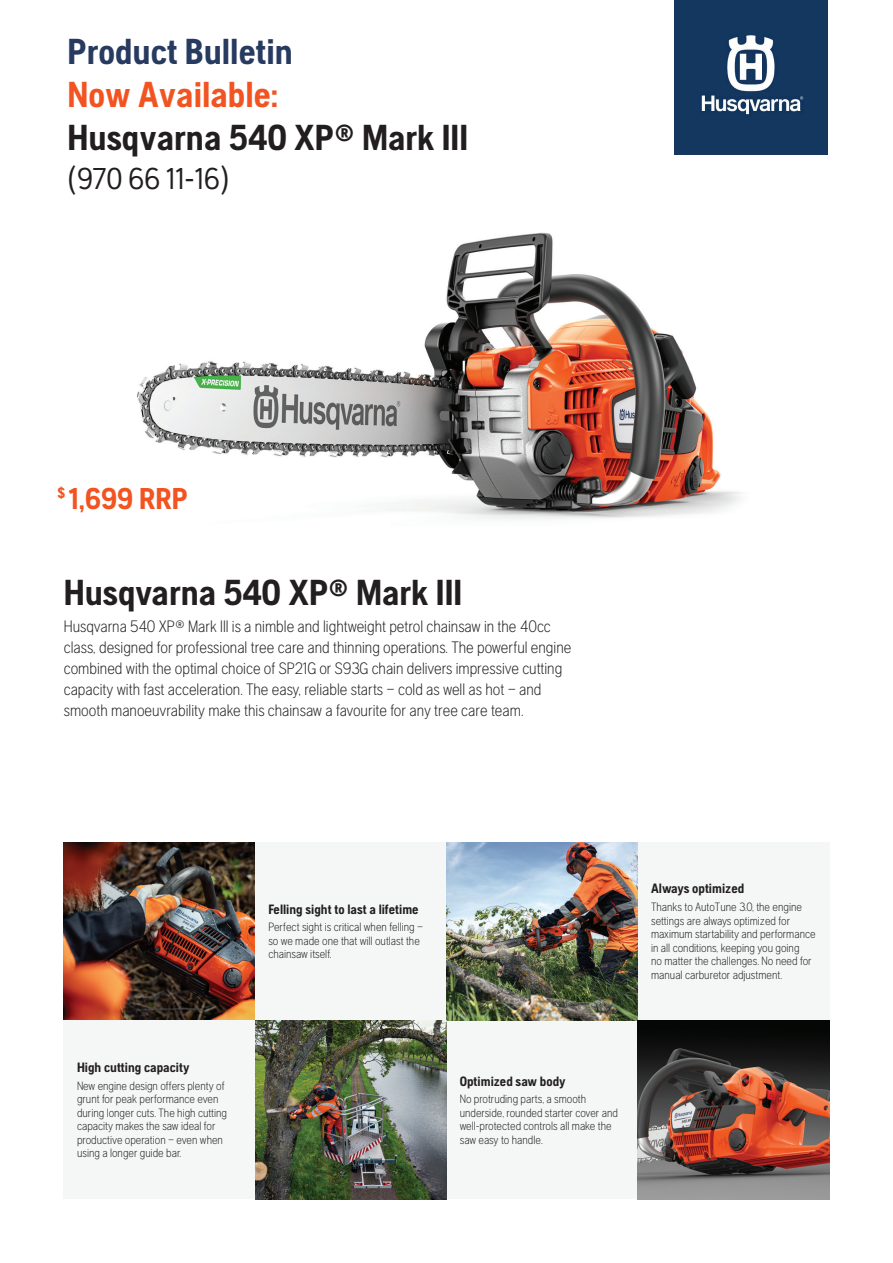
<style>
.page{position:relative;width:893px;height:1263px;background:#fff}
.page>*{position:absolute;margin:0;border:0;box-sizing:border-box;transform-origin:0 0}
.t1{font:700 36px "Husqvarna Gothic";color:#231f20}
.t2{font:700 36px "Husqvarna Gothic";color:#221e1f}
.t3{font:700 36px "Husqvarna Gothic";color:#273a60}
.t4{font:700 36px "Husqvarna Gothic";color:#f25421}
.t5{font:30px "Husqvarna Gothic";color:#221e1f}
.t6{font:700 30px "Husqvarna Gothic";color:#f25421}
.t7{font:300 16.5px/21px "Husqvarna Gothic";color:#231f20}
.t8{font:700 15px "Husqvarna Gothic";color:#f25421}
.t9{font:700 13.5px "Husqvarna Gothic";color:#231f20}
.t10{font:300 12px/13.5px "Husqvarna Gothic";color:#231f20}
</style>
<div class="page">
<img style="left:137px;top:232px;width:603px;height:287px">
<div style="left:446px;top:1020px;width:192px;height:179px;background:#f5f7f7"></div>
<img style="left:64px;top:842px;width:191px;height:178px">
<div style="left:255px;top:842px;width:191px;height:178px;background:#f5f7f7"></div>
<img style="left:446px;top:842px;width:192px;height:178px">
<div style="left:638px;top:842px;width:191px;height:178px;background:#f5f7f7"></div>
<img style="left:255px;top:1020px;width:191px;height:179px">
<div style="left:64px;top:1020px;width:191px;height:179px;background:#f5f7f7"></div>
<img style="left:638px;top:1020px;width:191px;height:179px">
<img style="left:674px;top:1px;width:154px;height:153px">
<h1 class="t3" style="left:68px;top:31px;width:227px">Product Bulletin</h1>
<h1 class="t4" style="left:68px;top:74px;width:212px">Now Available:</h1>
<h1 class="t2" style="left:68px;top:117px;width:402px">Husqvarna 540 XP® Mark III</h1>
<h2 class="t5" style="left:68px;top:161px;width:163px">(970 66 11-16)</h2>
<p class="t8" style="left:57px;top:484px;width:10px">$</p>
<h2 class="t6" style="left:68px;top:481px;width:121px">1,699 RRP</h2>
<h1 class="t1" style="left:64px;top:571px;width:400px">Husqvarna 540 XP® Mark III</h1>
<p class="t7" style="left:64px;top:616px;width:509px">Husqvarna 540 XP® Mark III is a nimble and lightweight petrol chainsaw in the 40cc class, designed for professional tree care and thinning operations. The powerful engine combined with the optimal choice of SP21G or S93G chain delivers impressive cutting capacity with fast acceleration. The easy, reliable starts – cold as well as hot – and smooth manoeuvrability make this chainsaw a favourite for any tree care team.</p>
<p class="t9" style="left:77px;top:1059px;width:114px">High cutting capacity</p>
<p class="t10" style="left:77px;top:1079px;width:151px">New engine design offers plenty of grunt for peak performance even during longer cuts. The high cutting capacity makes the saw ideal for productive operation – even when using a longer guide bar.</p>
<p class="t9" style="left:268px;top:901px;width:152px">Felling sight to last a lifetime</p>
<p class="t10" style="left:268px;top:920px;width:156px">Perfect sight is critical when felling – so we made one that will outlast the chainsaw itself.</p>
<p class="t9" style="left:651px;top:881px;width:95px">Always optimized</p>
<p class="t10" style="left:651px;top:900px;width:166px">Thanks to AutoTune 3.0, the engine settings are always optimized for maximum startability and performance in all conditions, keeping you going<br>no matter the challenges. No need for manual carburetor adjustment.</p>
<p class="t9" style="left:460px;top:1073px;width:108px">Optimized saw body</p>
<p class="t10" style="left:460px;top:1092px;width:160px">No protruding parts, a smooth underside, rounded starter cover and well-protected controls all make the saw easy to handle.</p>
</div>
